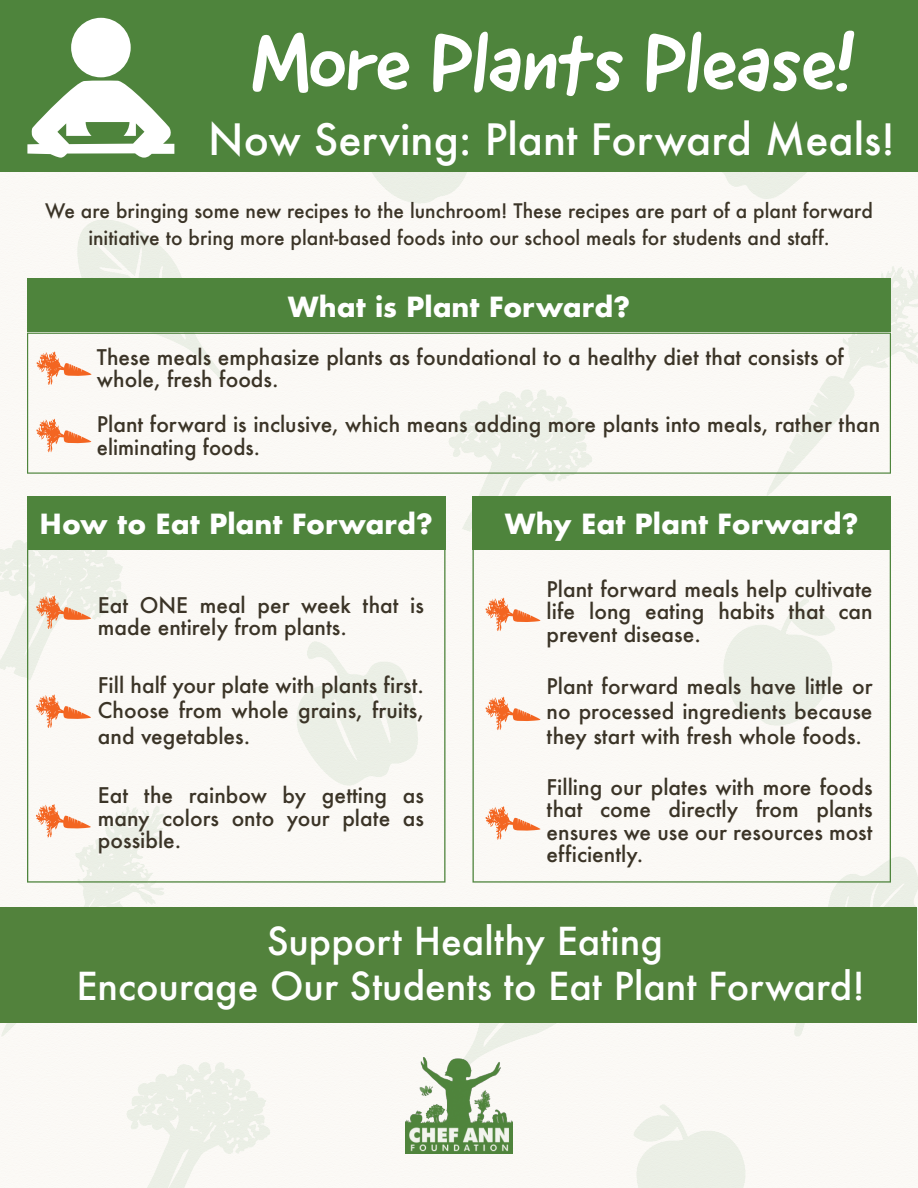
<style>
.page{position:relative;width:918px;height:1188px;background:#fff}
.page>*{position:absolute;margin:0;border:0;box-sizing:border-box;transform-origin:0 0}
.t1{font:81px "Good Dog New";letter-spacing:-.02em;color:#fff}
.t2{font:500 42px "Futura";color:#fff}
.t3{font:500 37.5px/45px "Futura";color:#fff;text-align:center}
.t4{font:700 27px "Futura";color:#fff}
.t5{font:500 21px/22.5px "Futura";color:#3b3427;text-align:justify}
.t6{font:500 19.5px/27px "Futura";color:#3b3427;text-align:center}
</style>
<div class="page">
<div style="left:0;top:172px;width:918px;height:1016px;background:#fbf9f5"></div>
<div style="left:446px;top:596px;width:26px;height:244px;background:#fbf9f5"></div>
<img style="left:647px;top:172px;width:239px;height:81px">
<img style="left:308px;top:172px;width:219px;height:86px">
<img style="left:580px;top:1050px;width:219px;height:138px">
<img style="left:0;top:752px;width:218px;height:338px">
<img style="left:712px;top:211px;width:206px;height:339px">
<img style="left:0;top:474px;width:181px;height:261px">
<img style="left:395px;top:474px;width:252px;height:122px">
<img style="left:72px;top:1023px;width:252px;height:165px">
<img style="left:23px;top:172px;width:256px;height:263px">
<div style="left:391px;top:873px;width:255px;height:269px;background:#fbf9f5"></div>
<img style="left:740px;top:803px;width:178px;height:287px">
<div style="left:0;top:172px;width:180px;height:48px;background:#fbf9f5"></div>
<div style="left:1px;top:908px;width:916px;height:115px;background:#52823c"></div>
<img style="left:405px;top:1057px;width:108px;height:96px">
<div style="left:0;top:0;width:918px;height:172px;background:#4e843c"></div>
<div style="left:71px;top:18px;width:60px;height:59px;background:#fff;border-radius:50%"></div>
<svg style="left:27px;top:80px;width:147px;height:78px"></svg>
<div style="left:27px;top:278px;width:864px;height:54px;background:#4e843c"></div>
<svg style="left:27px;top:333px;width:864px;height:141px;fill:#fbf9f5"></svg>
<div style="left:27px;top:496px;width:419px;height:54px;background:#4e843c"></div>
<div style="left:472px;top:496px;width:419px;height:54px;background:#4e843c"></div>
<svg style="left:27px;top:550px;width:419px;height:333px;fill:#fbf9f5"></svg>
<svg style="left:472px;top:550px;width:419px;height:333px;fill:#fbf9f5"></svg>
<h1 class="t1" style="left:251px;top:11px;width:606px">More Plants Please!</h1>
<h2 class="t2" style="left:208px;top:111px;width:689px">Now Serving: Plant Forward Meals!</h2>
<p class="t6" style="left:45px;top:197px;width:829px">We are bringing some new recipes to the lunchroom! These recipes are part of a plant forward initiative to bring more plant-based foods into our school meals for students and staff.</p>
<p class="t4" style="left:288px;top:287px;width:344px">What is Plant Forward?</p>
<p class="t5" style="left:97px;top:345px;width:748px">These meals emphasize plants as foundational to a healthy diet that consists of whole, fresh foods.</p>
<p class="t5" style="left:97px;top:413px;width:785px">Plant forward is inclusive, which means adding more plants into meals, rather than eliminating foods.</p>
<p class="t4" style="left:40px;top:504px;width:395px">How to Eat Plant Forward?</p>
<p class="t5" style="left:98px;top:593px;width:327px">Eat ONE meal per week that is made entirely from plants.</p>
<p class="t5" style="left:98px;top:673px;width:328px;line-height:25.2px">Fill half your plate with plants first.<br>Choose from whole grains, fruits, and vegetables.</p>
<p class="t5" style="left:98px;top:784px;width:328px">Eat the rainbow by getting as many colors onto your plate as possible.</p>
<p class="t4" style="left:505px;top:504px;width:355px">Why Eat Plant Forward?</p>
<p class="t5" style="left:547px;top:577px;width:328px">Plant forward meals help cultivate life long eating habits that can prevent disease.</p>
<p class="t5" style="left:547px;top:673px;width:328px;line-height:25.2px">Plant forward meals have little or no processed ingredients because they start with fresh whole foods.</p>
<p class="t5" style="left:547px;top:776px;width:328px">Filling our plates with more foods that come directly from plants ensures we use our resources most efficiently.</p>
<h3 class="t3" style="left:76px;top:918px;width:790px">Support Healthy Eating<br>Encourage Our Students to Eat Plant Forward!</h3>
</div>
